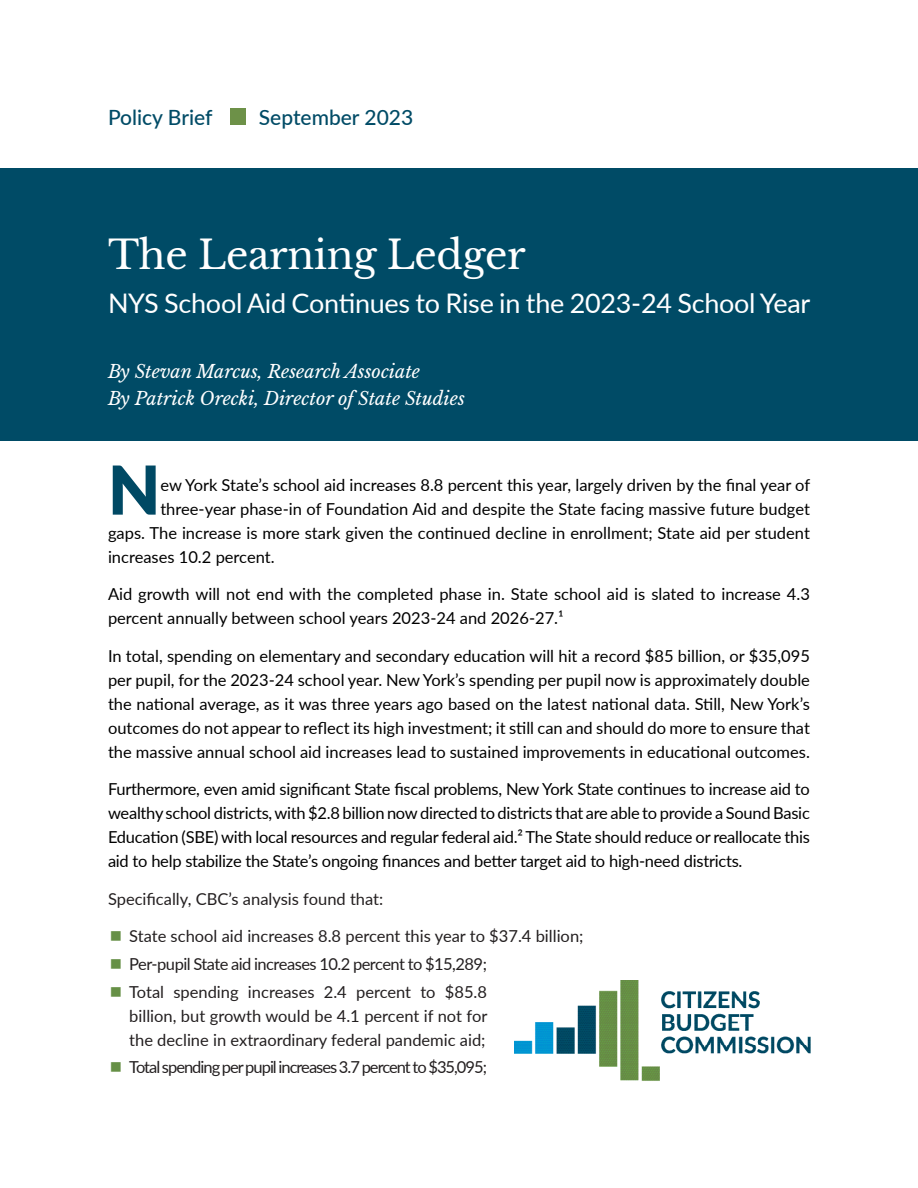
<style>
.page{position:relative;width:918px;height:1188px;background:#fff}
.page>*{position:absolute;margin:0;border:0;box-sizing:border-box;transform-origin:0 0}
.t1{font:900 67.35px "Lato";color:#004964}
.t2{font:39px "Libre Baskerville";letter-spacing:-.01em;color:#fff}
.t3{font:27px "Lato";letter-spacing:-.01em;color:#fff}
.Heading_3{font:500 21px "Lato";color:#004b66}
.Heading_3-2{font:italic 18px/27px "Libre Baskerville";color:#fff}
.t4{font:16.5px/24px "Lato";color:#000;text-align:justify}
.t5{font:16.5px/24px "Lato";color:#231f20;text-align:justify}
.t6{font:16.5px "Lato";letter-spacing:-.06em;color:#231f20}
.t7{font:16.5px "Lato";letter-spacing:-.03em;color:#231f20}
</style>
<div class="page">
<div style="left:230px;top:108px;width:16px;height:17px;background:#6d9148"></div>
<div style="left:0;top:168px;width:918px;height:273px;background:#004b66"></div>
<img style="left:514px;top:981px;width:297px;height:100px">
<p class="Heading_3" style="left:108px;top:102px;width:106px">Policy Brief</p>
<p class="Heading_3" style="left:259px;top:102px;width:156px">September 2023</p>
<p class="t2" style="left:108px;top:231px;width:419px">The Learning Ledger</p>
<p class="t3" style="left:108px;top:284px;width:704px">NYS School Aid Continues to Rise in the 2023-24 School Year</p>
<p class="Heading_3-2" style="left:108px;top:358px;width:358px">By Stevan Marcus, Research Associate<br>By Patrick Orecki, Director of State Studies</p>
<p class="t1" style="left:108px;top:439px;width:54px">N</p>
<p class="t4" style="left:160px;top:472px;width:651px">ew York State’s school aid increases 8.8 percent this year, largely driven by the final year of</p>
<p class="t4" style="left:160px;top:496px;width:651px">three-year phase-in of Foundation Aid and despite the State facing massive future budget</p>
<p class="t4" style="left:108px;top:520px;width:703px">gaps. The increase is more stark given the continued decline in enrollment; State aid per student</p>
<p class="t4" style="left:108px;top:544px;width:168px">increases 10.2 percent.</p>
<p class="t4" style="left:108px;top:581px;width:703px">Aid growth will not end with the completed phase in. State school aid is slated to increase 4.3 percent annually between school years 2023-24 and 2026-27.¹</p>
<p class="t4" style="left:108px;top:643px;width:704px">In total, spending on elementary and secondary education will hit a record $85 billion, or $35,095 per pupil, for the 2023-24 school year. New York’s spending per pupil now is approximately double the national average, as it was three years ago based on the latest national data. Still, New York’s outcomes do not appear to reflect its high investment; it still can and should do more to ensure that the massive annual school aid increases lead to sustained improvements in educational outcomes.</p>
<p class="t4" style="left:108px;top:776px;width:703px">Furthermore, even amid significant State fiscal problems, New York State continues to increase aid to wealthy school districts, with $2.8 billion now directed to districts that are able to provide a Sound Basic Education (SBE) with local resources and regular federal aid.² The State should reduce or reallocate this aid to help stabilize the State’s ongoing finances and better target aid to high-need districts.</p>
<p class="t5" style="left:108px;top:886px;width:277px">Specifically, CBC’s analysis found that:</p>
<p class="t5" style="left:129px;top:923px;width:456px">State school aid increases 8.8 percent this year to $37.4 billion;</p>
<p class="t7" style="left:129px;top:952px;width:359px">Per-pupil State aid increases 10.2 percent to $15,289;</p>
<p class="t5" style="left:129px;top:979px;width:360px">Total spending increases 2.4 percent to $85.8 billion, but growth would be 4.1 percent if not for the decline in extraordinary federal pandemic aid;</p>
<p class="t6" style="left:129px;top:1056px;width:359px">Total spending per pupil increases 3.7 percent to $35,095;</p>
</div>
